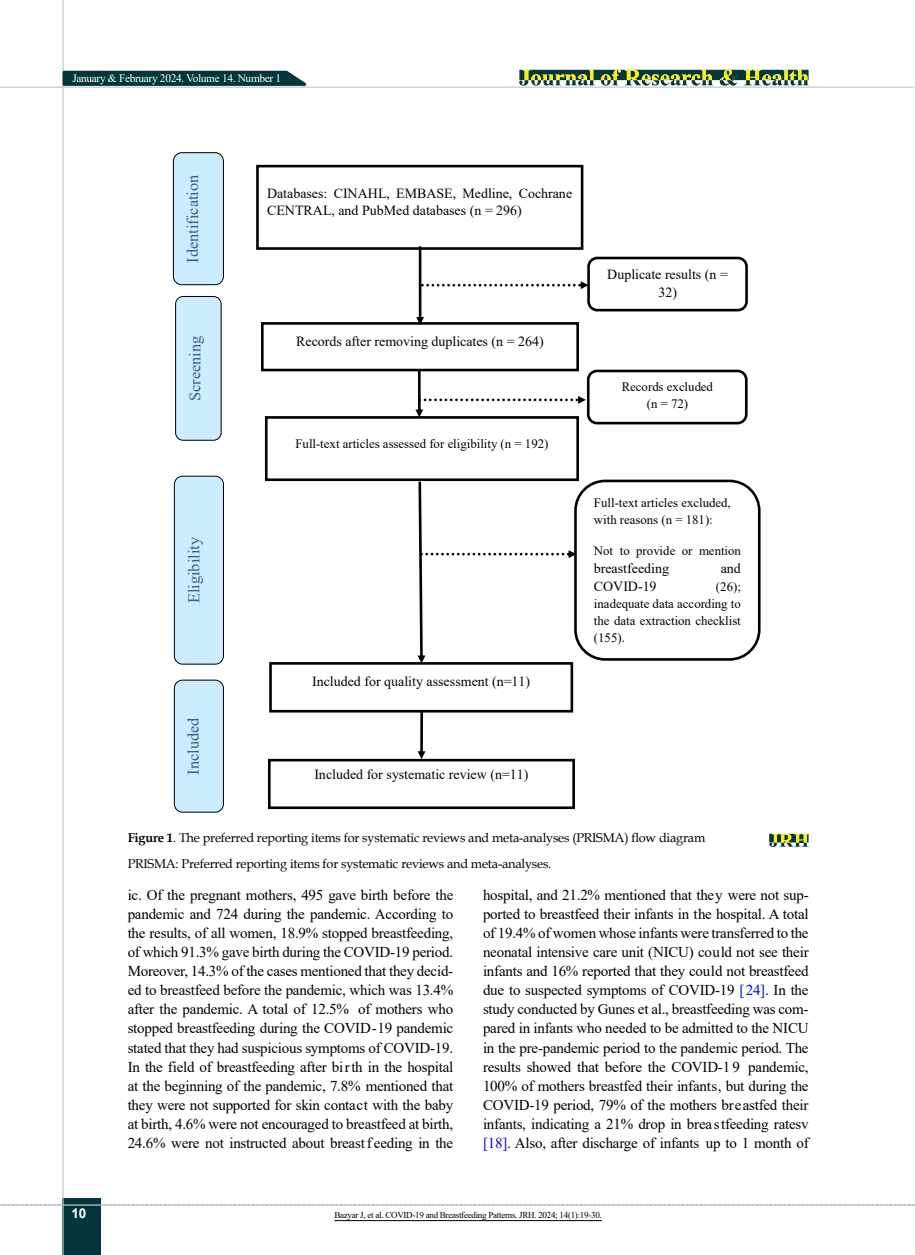
<style>
.page{position:relative;width:915px;height:1255px;background:#fff}
.page>*{position:absolute;margin:0;border:0;box-sizing:border-box;transform-origin:0 0}
.t1{font:16.35px "Times New Roman";color:#365f91}
.t2{font:15px/19px "Times New Roman";letter-spacing:-.015em;color:#000;text-align:justify}
.t3{font:13.95px/18.6px "Times New Roman";color:#000;text-align:center}
.t4{font:700 13.5px "Arial";color:#fff}
.t5{font:12.9px/17.1px "Times New Roman";color:#000}
.t6{font:12.75px/26.2px "Book Antiqua";letter-spacing:-.015em;color:#000}
.t7{font:11.4px "Times New Roman";letter-spacing:-.03em;color:#fff}
.t8{font:9px "Times New Roman";letter-spacing:-.03em;color:#000}
.s1{font-weight:700}
.s2{color:#00f}
</style>
<div class="page">
<svg style="left:0;top:1204px;width:915px;height:1px"></svg>
<div style="left:63px;top:1198px;width:38px;height:56px;background:#02363b"></div>
<hr style="left:62px;top:0;width:2px;height:1254px;background:#c2c4c6">
<hr style="left:63px;top:1204px;width:38px;height:1px;background:#ebebec">
<svg style="left:61px;top:69px;width:253px;height:18px;background:#375f63"></svg>
<svg style="left:519px;top:69px;width:289px;height:17px;background:#799165"></svg>
<hr style="left:0;top:87px;width:913px;height:1px;background:#c2c4c6">
<div style="left:587px;top:257px;width:160px;height:54px;background:#fff;border:3px solid #000;border-radius:9px"></div>
<div style="left:269px;top:662px;width:304px;height:50px;border:3px solid #000"></div>
<img style="left:272px;top:668px;width:298px;height:37px">
<svg style="left:417px;top:712px;width:8px;height:46px"></svg>
<div style="left:268px;top:758px;width:306px;height:51px;border:3px solid #000"></div>
<img style="left:270px;top:765px;width:302px;height:37px">
<div style="left:256px;top:165px;width:327px;height:85px;border:3px solid #000"></div>
<img style="left:258px;top:172px;width:322px;height:71px">
<div style="left:173px;top:152px;width:51px;height:133px;background:#ccecff;border:1px solid #000;border-radius:8px"></div>
<div style="left:261px;top:322px;width:317px;height:49px;border:3px solid #000"></div>
<img style="left:263px;top:329px;width:313px;height:35px">
<svg style="left:416px;top:246px;width:172px;height:79px"></svg>
<div style="left:175px;top:296px;width:46px;height:144px;background:#ccecff;border:1px solid #000;border-radius:8px"></div>
<div style="left:265px;top:416px;width:313px;height:65px;border:3px solid #000"></div>
<img style="left:267px;top:423px;width:309px;height:51px">
<svg style="left:415px;top:370px;width:170px;height:47px"></svg>
<svg style="left:417px;top:481px;width:159px;height:182px"></svg>
<div style="left:574px;top:479px;width:186px;height:181px;background:#fff;border:3px solid #000;border-radius:30px"></div>
<div style="left:174px;top:476px;width:50px;height:188px;background:#ccecff;border:1px solid #000;border-radius:8px"></div>
<div style="left:174px;top:679px;width:50px;height:133px;background:#ccecff;border:1px solid #000;border-radius:8px"></div>
<div style="left:586px;top:369px;width:161px;height:55px;background:#fff;border:3px solid #000;border-radius:9px"></div>
<svg style="left:769px;top:833px;width:39px;height:14px"></svg>
<hr style="left:334px;top:1220px;width:267px;height:1px;background:#000">
<p class="t7" style="left:72px;top:70px;width:210px">January &amp; February 2024. Volume 14. Number 1</p>
<p class="t1" style="left:181px;top:263px;width:89px;rotate:-90deg">Identification</p>
<p class="t1" style="left:183px;top:401px;width:67px;rotate:-90deg">Screening</p>
<p class="t1" style="left:182px;top:603px;width:68px;rotate:-90deg">Eligibility</p>
<p class="t1" style="left:182px;top:774px;width:58px;rotate:-90deg">Included</p>
<p class="t3" style="left:267px;top:185px;width:306px;line-height:16.5px;text-align:left">Databases: CINAHL, EMBASE, Medline, Cochrane<br>CENTRAL, and PubMed databases (n = 296)</p>
<p class="t3" style="left:296px;top:331px;width:249px">Records after removing duplicates (n = 264)</p>
<p class="t5" style="left:295px;top:434px;width:254px">Full-text articles assessed for eligibility (n = 192)</p>
<p class="t3" style="left:312px;top:671px;width:219px">Included for quality assessment (n=11)</p>
<p class="t3" style="left:607px;top:264px;width:122px">Duplicate results (n =<br>32)</p>
<p class="t5" style="left:621px;top:377px;width:93px;text-align:center">Records excluded (n = 72)</p>
<p class="t5" style="left:593px;top:493px;width:138px">Full-text articles excluded, with reasons (n = 181):</p>
<p class="t5" style="left:593px;top:541px;width:148px">Not to provide or mention</p>
<p class="t3" style="left:593px;top:558px;width:77px">breastfeeding</p>
<p class="t3" style="left:720px;top:558px;width:22px">and</p>
<p class="t3" style="left:593px;top:576px;width:64px">COVID-19</p>
<p class="t5" style="left:593px;top:578px;width:149px;text-align:justify;text-indent:122px">(26); inadequate data according to the data extraction checklist (155).</p>
<p class="t3" style="left:314px;top:764px;width:215px">Included for systematic review (n=11)</p>
<p class="t6" style="left:128px;top:824px;width:579px"><span class="s1">Figure 1</span>. The preferred reporting items for systematic reviews and meta-analyses (PRISMA) flow diagram<br>PRISMA: Preferred reporting items for systematic reviews and meta-analyses.</p>
<p class="t4" style="left:71px;top:1203px;width:17px">10</p>
<p class="t2" style="left:128px;top:885px;width:327px">ic. Of the pregnant mothers, 495 gave birth before the pandemic and 724 during the pandemic. According to the results, of all women, 18.9% stopped breastfeeding, of which 91.3% gave birth during the COVID-19 period.<br>Moreover, 14.3% of the cases mentioned that they decid&shy;ed to breastfeed before the pandemic, which was 13.4% after the pandemic. A total of 12.5% of mothers who stopped breastfeeding during the COVID-19 pandemic stated that they had suspicious symptoms of COVID-19.<br>In the field of breastfeeding after birth in the hospital at the beginning of the pandemic, 7.8% mentioned that they were not supported for skin contact with the baby at birth, 4.6% were not encouraged to breastfeed at birth, 24.6% were not instructed about breast f eeding in the</p>
<p class="t2" style="left:483px;top:885px;width:327px">hospital, and 21.2% mentioned that they were not sup&shy;ported to breastfeed their infants in the hospital. A total of 19.4% of women whose infants were transferred to the neonatal intensive care unit (NICU) could not see their infants and 16% reported that they could not breastfeed due to suspected symptoms of COVID-19 <span class="s2">[24]</span>. In the study conducted by Gunes et al., breastfeeding was com&shy;pared in infants who needed to be admitted to the NICU in the pre-pandemic period to the pandemic period. The results showed that before the COVID-1 9 pandemic, 100% of mothers breastfed their infants, but during the COVID-19 period, 79% of the mothers breastfed their infants, indicating a 21% drop in breastfeeding ratesv <span class="s2">[18]</span>. Also, after discharge of infants up to 1 month of</p>
<p class="t8" style="left:334px;top:1208px;width:269px">Bazyar J, et al. COVID-19 and Breastfeeding Patterns. JRH. 2024; 14(1):19-30.</p>
</div>
